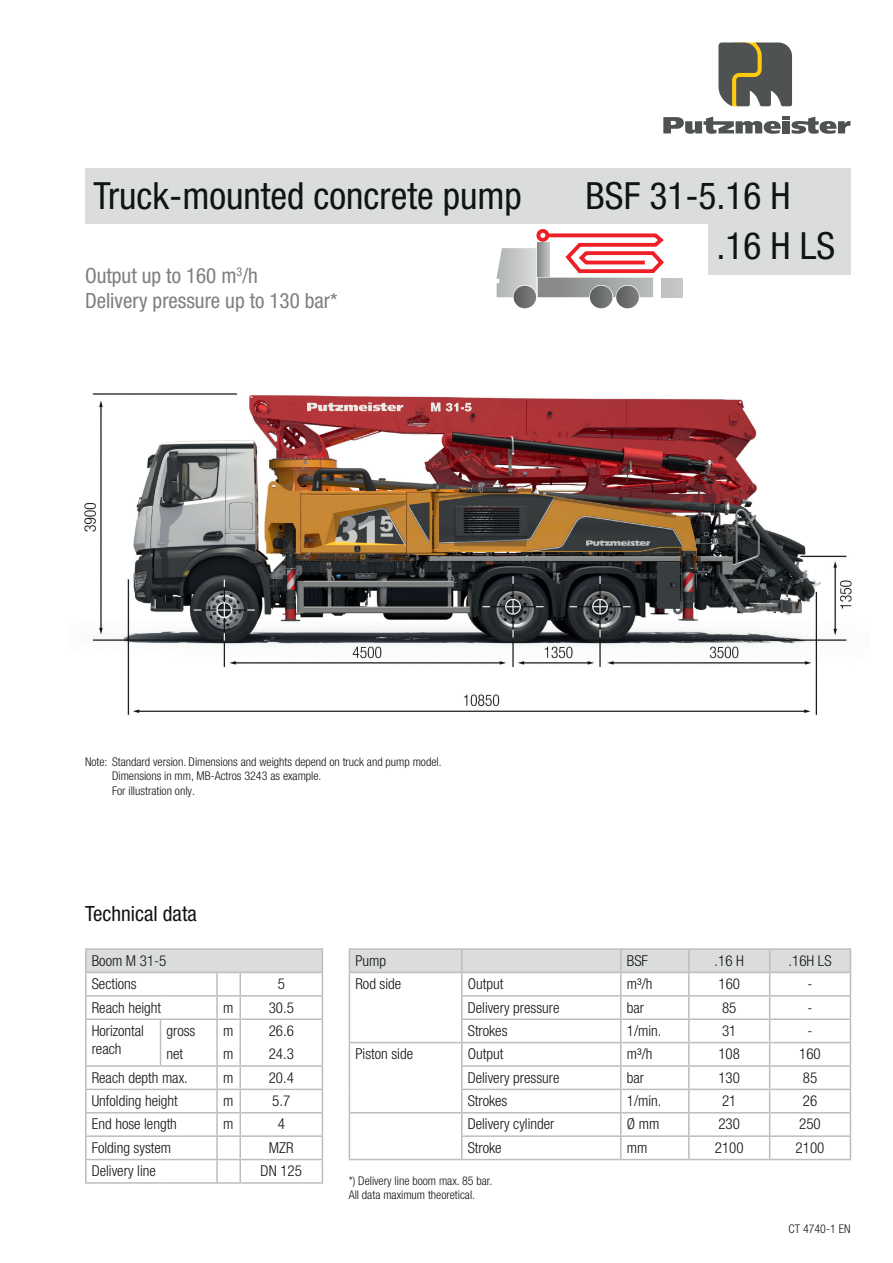
<style>
.page{position:relative;width:893px;height:1263px;background:#fff}
.page>*{position:absolute;margin:0;border:0;box-sizing:border-box;transform-origin:0 0}
.t1{font:condensed 37.5px/50.2px "Helvetica Neue LT Pro";color:#111416}
.t2{font:condensed 21px/25.2px "Helvetica Neue LT Pro";color:#7c7f7f}
.t3{font:condensed 21px "Helvetica Neue LT Pro";color:#111416}
.t4{font:300 condensed 15px/23.4px "Helvetica Neue LT Pro";color:#111416}
.t5{font:300 condensed 12px/14.4px "Helvetica Neue LT Pro";color:#111416}
</style>
<div class="page">
<img style="left:84px;top:393px;width:768px;height:322px">
<div style="left:661px;top:278px;width:21px;height:19px;background:#c2c4c3"></div>
<svg style="left:514px;top:286px;width:22px;height:22px"></svg>
<svg style="left:616px;top:286px;width:23px;height:22px"></svg>
<div style="left:590px;top:286px;width:22px;height:22px;background:linear-gradient(to right,#5a5c5d,#7b7d7e);border-radius:11px"></div>
<div style="left:536px;top:229px;width:13px;height:13px;border:4px solid #ee1f26;border-radius:50%"></div>
<svg style="left:497px;top:232px;width:167px;height:65px"></svg>
<div style="left:85px;top:168px;width:765px;height:55px;background:#dbdcdc"></div>
<div style="left:708px;top:217px;width:142px;height:58px;background:#dbdcdc"></div>
<svg style="left:718px;top:43px;width:74px;height:63px;background:#696859"></svg>
<svg style="left:663px;top:117px;width:187px;height:17px"></svg>
<hr style="left:349px;top:948px;width:113px;height:2px;background:#bcbdbd">
<hr style="left:462px;top:948px;width:159px;height:2px;background:#bcbdbd">
<hr style="left:621px;top:948px;width:68px;height:2px;background:#bcbdbd">
<hr style="left:689px;top:948px;width:81px;height:2px;background:#bcbdbd">
<hr style="left:770px;top:948px;width:81px;height:2px;background:#bcbdbd">
<svg style="left:349px;top:950px;width:502px;height:209px"></svg>
<hr style="left:349px;top:1159px;width:113px;height:1px;background:#bcbdbd">
<hr style="left:462px;top:1159px;width:159px;height:1px;background:#bcbdbd">
<hr style="left:621px;top:1159px;width:68px;height:1px;background:#bcbdbd">
<hr style="left:689px;top:1159px;width:81px;height:1px;background:#bcbdbd">
<hr style="left:770px;top:1159px;width:81px;height:1px;background:#bcbdbd">
<hr style="left:85px;top:1182px;width:76px;height:2px;background:#bcbdbd">
<hr style="left:161px;top:1182px;width:56px;height:2px;background:#bcbdbd">
<hr style="left:85px;top:948px;width:76px;height:2px;background:#bcbdbd">
<hr style="left:85px;top:950px;width:2px;height:22px;background:#bcbdbd">
<hr style="left:161px;top:948px;width:56px;height:2px;background:#bcbdbd">
<hr style="left:217px;top:948px;width:23px;height:2px;background:#bcbdbd">
<hr style="left:240px;top:948px;width:83px;height:2px;background:#bcbdbd">
<hr style="left:85px;top:973px;width:2px;height:22px;background:#bcbdbd">
<hr style="left:85px;top:996px;width:2px;height:22px;background:#bcbdbd">
<hr style="left:85px;top:1067px;width:2px;height:22px;background:#bcbdbd">
<hr style="left:85px;top:1090px;width:2px;height:22px;background:#bcbdbd">
<hr style="left:85px;top:1113px;width:2px;height:22px;background:#bcbdbd">
<hr style="left:85px;top:1137px;width:2px;height:22px;background:#bcbdbd">
<hr style="left:85px;top:1160px;width:2px;height:22px;background:#bcbdbd">
<hr style="left:217px;top:1182px;width:23px;height:2px;background:#bcbdbd">
<hr style="left:240px;top:1182px;width:83px;height:2px;background:#bcbdbd">
<hr style="left:85px;top:972px;width:76px;height:1px;background:#bcbdbd">
<hr style="left:85px;top:995px;width:76px;height:1px;background:#bcbdbd">
<hr style="left:85px;top:1089px;width:76px;height:1px;background:#bcbdbd">
<hr style="left:85px;top:1112px;width:76px;height:1px;background:#bcbdbd">
<hr style="left:85px;top:1135px;width:76px;height:2px;background:#bcbdbd">
<hr style="left:85px;top:1159px;width:76px;height:1px;background:#bcbdbd">
<hr style="left:85px;top:1018px;width:76px;height:2px;background:#bcbdbd">
<hr style="left:85px;top:1020px;width:2px;height:22px;background:#bcbdbd">
<hr style="left:85px;top:1042px;width:2px;height:23px;background:#bcbdbd">
<svg style="left:86px;top:949px;width:237px;height:233px"></svg>
<hr style="left:85px;top:1065px;width:76px;height:2px;background:#bcbdbd">
<h1 class="t1" style="left:94px;top:170px;width:430px">Truck-mounted concrete pump</h1>
<h1 class="t1" style="left:717px;top:170px;width:120px;text-indent:-131px">BSF 31-5.16 H .16 H LS</h1>
<h2 class="t2" style="left:85px;top:263px;width:254px">Output up to 160 m<sup>3</sup>/h<br>Delivery pressure up to 130 bar*</h2>
<p class="t5" style="left:112px;top:754px;width:331px;text-indent:-27px">Note: Standard version. Dimensions and weights depend on truck and pump model.<br>Dimensions in mm, MB-Actros 3243 as example.<br>For illustration only.</p>
<h2 class="t3" style="left:85px;top:901px;width:113px">Technical data</h2>
<p class="t4" style="left:92px;top:949px;width:76px">Boom M 31-5<br>Sections</p>
<p class="t4" style="left:278px;top:972px;width:9px">5</p>
<p class="t4" style="left:92px;top:995px;width:71px">Reach height</p>
<p class="t4" style="left:223px;top:995px;width:12px">m</p>
<p class="t4" style="left:269px;top:995px;width:27px">30.5</p>
<p class="t4" style="left:92px;top:1021px;width:54px;line-height:18px">Horizontal reach</p>
<p class="t4" style="left:167px;top:1019px;width:30px">gross</p>
<p class="t4" style="left:223px;top:1019px;width:12px">m</p>
<p class="t4" style="left:269px;top:1019px;width:27px">26.6</p>
<p class="t4" style="left:166px;top:1042px;width:18px">net</p>
<p class="t4" style="left:223px;top:1042px;width:12px">m</p>
<p class="t4" style="left:269px;top:1042px;width:27px">24.3</p>
<p class="t4" style="left:92px;top:1065px;width:98px">Reach depth max.</p>
<p class="t4" style="left:223px;top:1065px;width:12px">m</p>
<p class="t4" style="left:269px;top:1065px;width:27px">20.4</p>
<p class="t4" style="left:92px;top:1089px;width:88px">Unfolding height</p>
<p class="t4" style="left:223px;top:1089px;width:12px">m</p>
<p class="t4" style="left:272px;top:1089px;width:19px">5.7</p>
<p class="t4" style="left:92px;top:1112px;width:87px">End hose length</p>
<p class="t4" style="left:223px;top:1112px;width:12px">m</p>
<p class="t4" style="left:278px;top:1112px;width:9px">4</p>
<p class="t4" style="left:92px;top:1136px;width:81px">Folding system</p>
<p class="t4" style="left:269px;top:1136px;width:26px">MZR</p>
<p class="t4" style="left:92px;top:1159px;width:66px">Delivery line</p>
<p class="t4" style="left:261px;top:1159px;width:43px">DN 125</p>
<p class="t4" style="left:355px;top:949px;width:32px">Pump</p>
<p class="t4" style="left:627px;top:949px;width:23px">BSF</p>
<p class="t4" style="left:715px;top:949px;width:31px">.16 H</p>
<p class="t4" style="left:789px;top:949px;width:44px">.16H LS</p>
<p class="t4" style="left:355px;top:972px;width:47px">Rod side</p>
<p class="t4" style="left:468px;top:972px;width:37px">Output</p>
<p class="t4" style="left:627px;top:972px;width:27px">m³/h</p>
<p class="t4" style="left:718px;top:972px;width:23px">160</p>
<p class="t4" style="left:807px;top:972px;width:6px">-</p>
<p class="t4" style="left:468px;top:995px;width:93px">Delivery pressure</p>
<p class="t4" style="left:627px;top:995px;width:19px">bar</p>
<p class="t4" style="left:722px;top:995px;width:16px">85</p>
<p class="t4" style="left:807px;top:995px;width:6px">-</p>
<p class="t4" style="left:468px;top:1019px;width:41px">Strokes</p>
<p class="t4" style="left:627px;top:1019px;width:36px">1/min.</p>
<p class="t4" style="left:722px;top:1019px;width:16px">31</p>
<p class="t4" style="left:807px;top:1019px;width:6px">-</p>
<p class="t4" style="left:355px;top:1042px;width:59px">Piston side</p>
<p class="t4" style="left:468px;top:1042px;width:37px">Output</p>
<p class="t4" style="left:627px;top:1042px;width:27px">m³/h</p>
<p class="t4" style="left:718px;top:1042px;width:23px">108</p>
<p class="t4" style="left:799px;top:1042px;width:23px">160</p>
<p class="t4" style="left:468px;top:1065px;width:93px">Delivery pressure</p>
<p class="t4" style="left:627px;top:1065px;width:19px">bar</p>
<p class="t4" style="left:718px;top:1065px;width:23px">130</p>
<p class="t4" style="left:803px;top:1065px;width:16px">85</p>
<p class="t4" style="left:468px;top:1089px;width:41px">Strokes</p>
<p class="t4" style="left:627px;top:1089px;width:36px">1/min.</p>
<p class="t4" style="left:722px;top:1089px;width:16px">21</p>
<p class="t4" style="left:803px;top:1089px;width:16px">26</p>
<p class="t4" style="left:468px;top:1112px;width:88px">Delivery cylinder</p>
<p class="t4" style="left:627px;top:1112px;width:34px">Ø mm</p>
<p class="t4" style="left:718px;top:1112px;width:23px">230</p>
<p class="t4" style="left:799px;top:1112px;width:23px">250</p>
<p class="t4" style="left:468px;top:1136px;width:35px">Stroke</p>
<p class="t4" style="left:627px;top:1136px;width:22px">mm</p>
<p class="t4" style="left:715px;top:1136px;width:30px">2100</p>
<p class="t4" style="left:796px;top:1136px;width:30px">2100</p>
<p class="t5" style="left:349px;top:1173px;width:145px">*) Delivery line boom max. 85 bar.<br>All data maximum theoretical.</p>
<p class="t5" style="left:789px;top:1222px;width:63px">CT 4740-1 EN</p>
</div>
